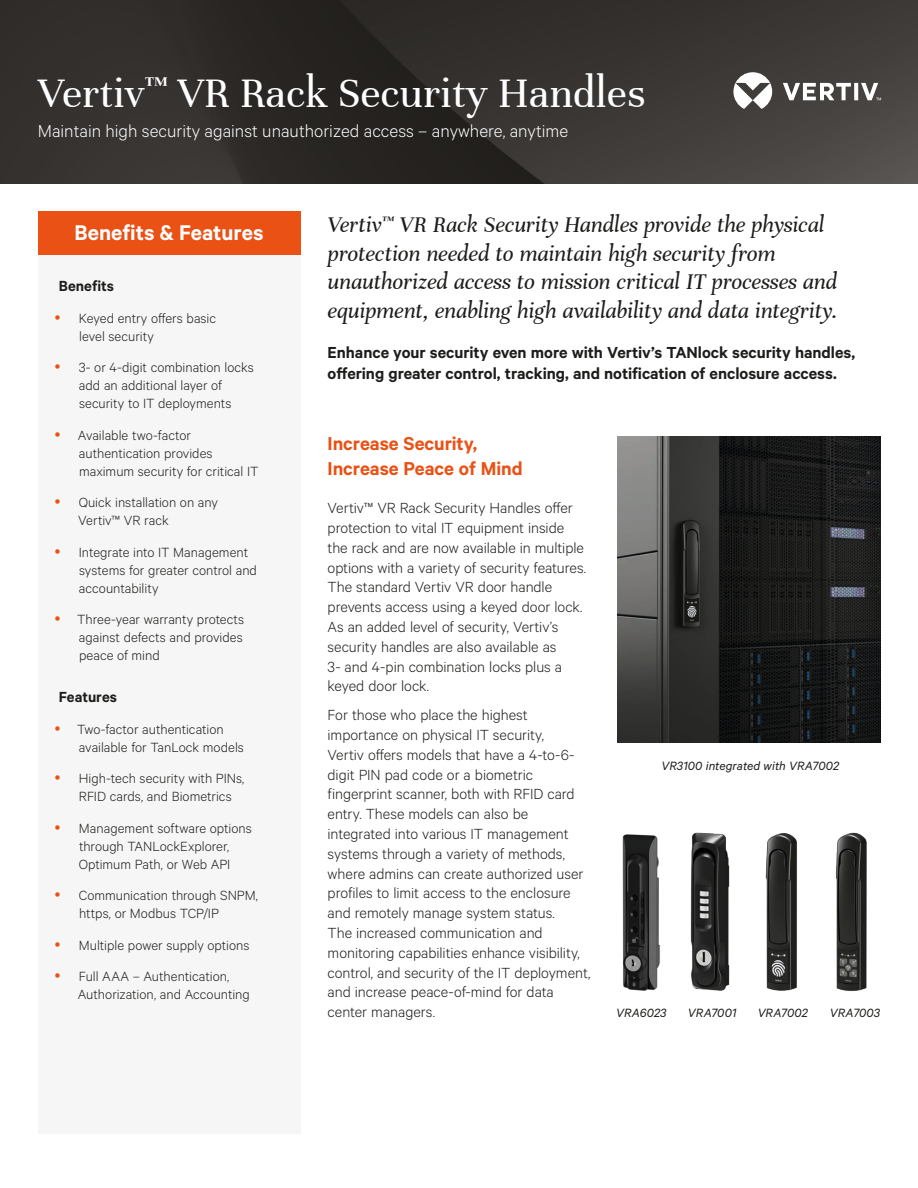
<style>
.page{position:relative;width:918px;height:1188px;background:#fff}
.page>*{position:absolute;margin:0;border:0;box-sizing:border-box;transform-origin:0 0}
.t1{font:45px "Unna";color:#fff}
.t2{font:italic 24px/28.8px "Unna";letter-spacing:-.005em;color:#1d1d1b}
.t3{font:600 24px "Calibre";color:#fff}
.t4{font:600 21px/25.2px "Calibre";color:#e95115}
.t5{font:300 19.5px "Calibre";color:#fff}
.t6{font:600 18px/21.6px "Calibre";letter-spacing:-.005em;color:#1d1d1b}
.t7{font:300 16.5px/19.8px "Calibre";color:#1d1d1b}
.t8{font:600 16.5px "Calibre";color:#1d1d1b}
.t9{font:300 15px/18px "Calibre";color:#1d1d1b}
.t10{font:italic 13.5px "Calibre";letter-spacing:.005em;color:#1d1d1b}
</style>
<div class="page">
<img style="left:0;top:0;width:918px;height:183px">
<svg style="left:733px;top:72px;width:148px;height:37px"></svg>
<div style="left:38px;top:254px;width:263px;height:880px;background:#f6f6f6"></div>
<div style="left:38px;top:211px;width:263px;height:43px;background:#e95115"></div>
<img style="left:622px;top:834px;width:38px;height:157px">
<img style="left:617px;top:437px;width:263px;height:305px">
<img style="left:690px;top:832px;width:40px;height:159px">
<img style="left:765px;top:833px;width:32px;height:158px">
<img style="left:835px;top:832px;width:32px;height:159px">
<h1 class="t1" style="left:38px;top:67px;width:609px">Vertiv<sup>™</sup> VR Rack Security Handles</h1>
<p class="t5" style="left:38px;top:119px;width:532px">Maintain high security against unauthorized access – anywhere, anytime</p>
<h2 class="t3" style="left:75px;top:219px;width:191px">Benefits &amp; Features</h2>
<p class="t8" style="left:59px;top:276px;width:57px">Benefits</p>
<p class="t9" style="left:79px;top:308px;width:139px">Keyed entry offers basic level security</p>
<p class="t9" style="left:79px;top:358px;width:177px">3- or 4-digit combination locks add an additional layer of security to IT deployments</p>
<p class="t9" style="left:78px;top:425px;width:182px">Available two-factor authentication provides maximum security for critical IT</p>
<p class="t9" style="left:78px;top:493px;width:141px">Quick installation on any<br>Vertiv™ VR rack</p>
<p class="t9" style="left:79px;top:542px;width:180px">Integrate into IT Management systems for greater control and accountability</p>
<p class="t9" style="left:77px;top:610px;width:168px;text-align:justify">Three-year warranty protects against defects and provides peace of mind</p>
<p class="t8" style="left:59px;top:687px;width:60px">Features</p>
<p class="t9" style="left:77px;top:720px;width:168px">Two-factor authentication available for TanLock models</p>
<p class="t9" style="left:79px;top:769px;width:167px">High-tech security with PINs,<br>RFID cards, and Biometrics</p>
<p class="t9" style="left:79px;top:819px;width:175px">Management software options through TANLockExplorer,<br>Optimum Path, or Web API</p>
<p class="t9" style="left:79px;top:886px;width:181px">Communication through SNPM, https, or Modbus TCP/IP</p>
<p class="t9" style="left:79px;top:929px;width:172px;line-height:31.5px">Multiple power supply options<br>Full AAA – Authentication,</p>
<p class="t9" style="left:78px;top:985px;width:174px">Authorization, and Accounting</p>
<h2 class="t2" style="left:328px;top:210px;width:511px">Vertiv<sup>™</sup> VR Rack Security Handles provide the physical protection needed to maintain high security from unauthorized access to mission critical IT processes and equipment, enabling high availability and data integrity.</h2>
<p class="t6" style="left:328px;top:341px;width:529px">Enhance your security even more with Vertiv’s TANlock security handles, offering greater control, tracking, and notification of enclosure access.</p>
<p class="t4" style="left:328px;top:430px;width:197px">Increase Security,<br>Increase Peace of Mind</p>
<p class="t7" style="left:328px;top:497px;width:260px">Vertiv™ VR Rack Security Handles offer protection to vital IT equipment inside the rack and are now available in multiple options with a variety of security features.<br>The standard Vertiv VR door handle prevents access using a keyed door lock.<br>As an added level of security, Vertiv’s security handles are also available as<br>3- and 4-pin combination locks plus a keyed door lock.</p>
<p class="t7" style="left:328px;top:704px;width:264px">For those who place the highest importance on physical IT security,<br>Vertiv offers models that have a 4-to-6- digit PIN pad code or a biometric fingerprint scanner, both with RFID card entry. These models can also be integrated into various IT management systems through a variety of methods, where admins can create authorized user profiles to limit access to the enclosure and remotely manage system status.<br>The increased communication and monitoring capabilities enhance visibility, control, and security of the IT deployment, and increase peace-of-mind for data center managers.</p>
<p class="t10" style="left:661px;top:758px;width:179px">VR3100 integrated with VRA7002</p>
<p class="t10" style="left:616px;top:1005px;width:52px">VRA6023</p>
<p class="t10" style="left:688px;top:1005px;width:50px">VRA7001</p>
<p class="t10" style="left:758px;top:1005px;width:52px">VRA7002</p>
<p class="t10" style="left:830px;top:1005px;width:52px">VRA7003</p>
</div>
